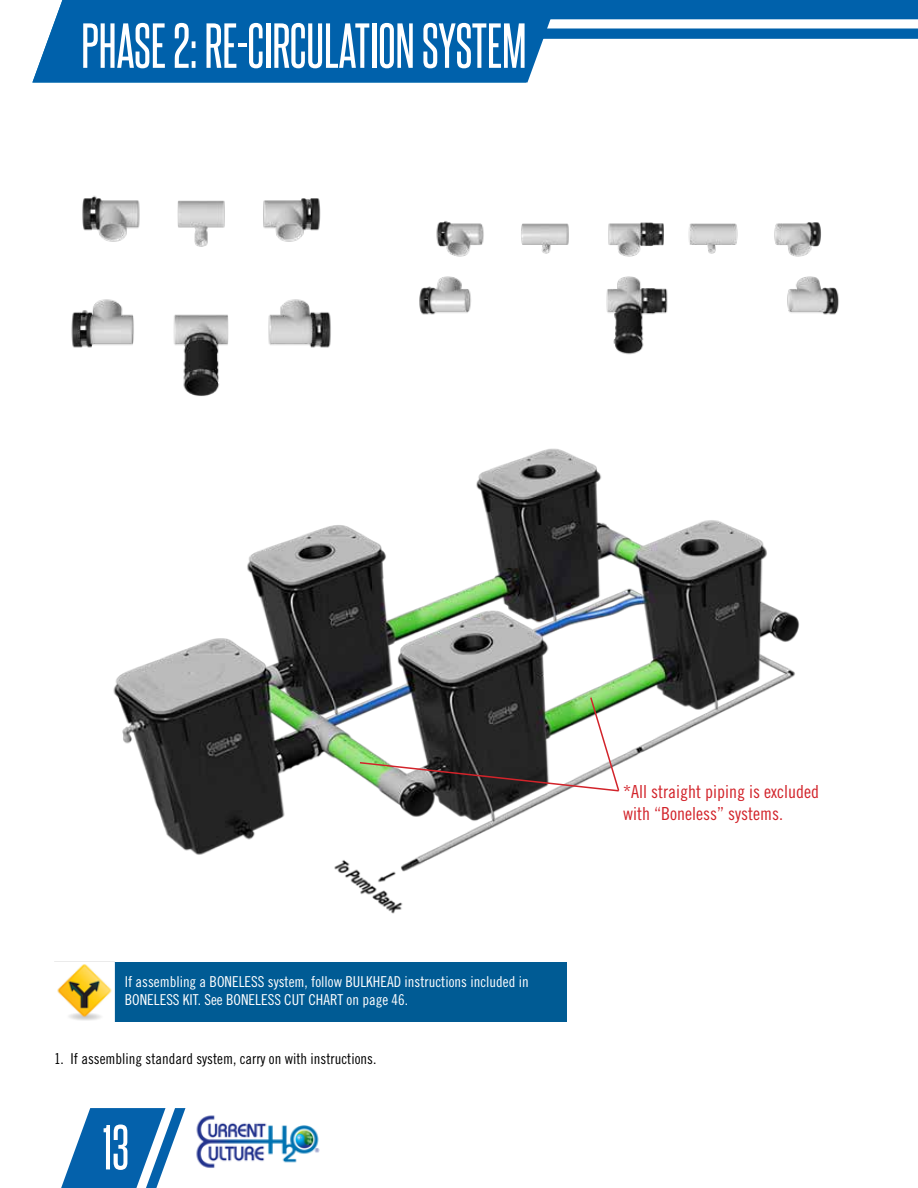
<style>
.page{position:relative;width:918px;height:1188px;background:#fff}
.page>*{position:absolute;margin:0;border:0;box-sizing:border-box;transform-origin:0 0}
.t1{font:54px "Steelfish Rg";color:#fff}
.t2{font:18px/21.6px "Trade Gothic Cond Eighteen";color:#d2232a}
.t3{font:15px/18px "Trade Gothic Cond Eighteen";color:#fff}
.t4{font:15px "Trade Gothic Cond Eighteen";color:#000}
</style>
<div class="page">
<svg style="left:61px;top:1108px;width:124px;height:80px"></svg>
<svg style="left:562px;top:0;width:356px;height:39px"></svg>
<svg style="left:32px;top:0;width:530px;height:83px;fill:#0061ab"></svg>
<img style="left:196px;top:1115px;width:124px;height:53px">
<img style="left:71px;top:195px;width:260px;height:201px">
<div style="left:115px;top:963px;width:452px;height:59px;background:#005b94"></div>
<img style="left:57px;top:964px;width:55px;height:57px">
<img style="left:113px;top:452px;width:687px;height:462px">
<img style="left:419px;top:221px;width:420px;height:231px">
<svg style="left:358px;top:696px;width:263px;height:96px"></svg>
<h1 class="t1" style="left:81px;top:13px;width:447px">PHASE 2: RE-CIRCULATION SYSTEM</h1>
<p class="t3" style="left:125px;top:973px;width:406px">If assembling a BONELESS system, follow BULKHEAD instructions included in<br>BONELESS KIT. See BONELESS CUT CHART on page 46.</p>
<p class="t4" style="left:54px;top:1050px;width:324px">1. If assembling standard system, carry on with instructions.</p>
<h1 class="t1" style="left:103px;top:1114px;width:28px">13</h1>
<p class="t2" style="left:623px;top:781px;width:197px">*All straight piping is excluded with “Boneless” systems.</p>
</div>
